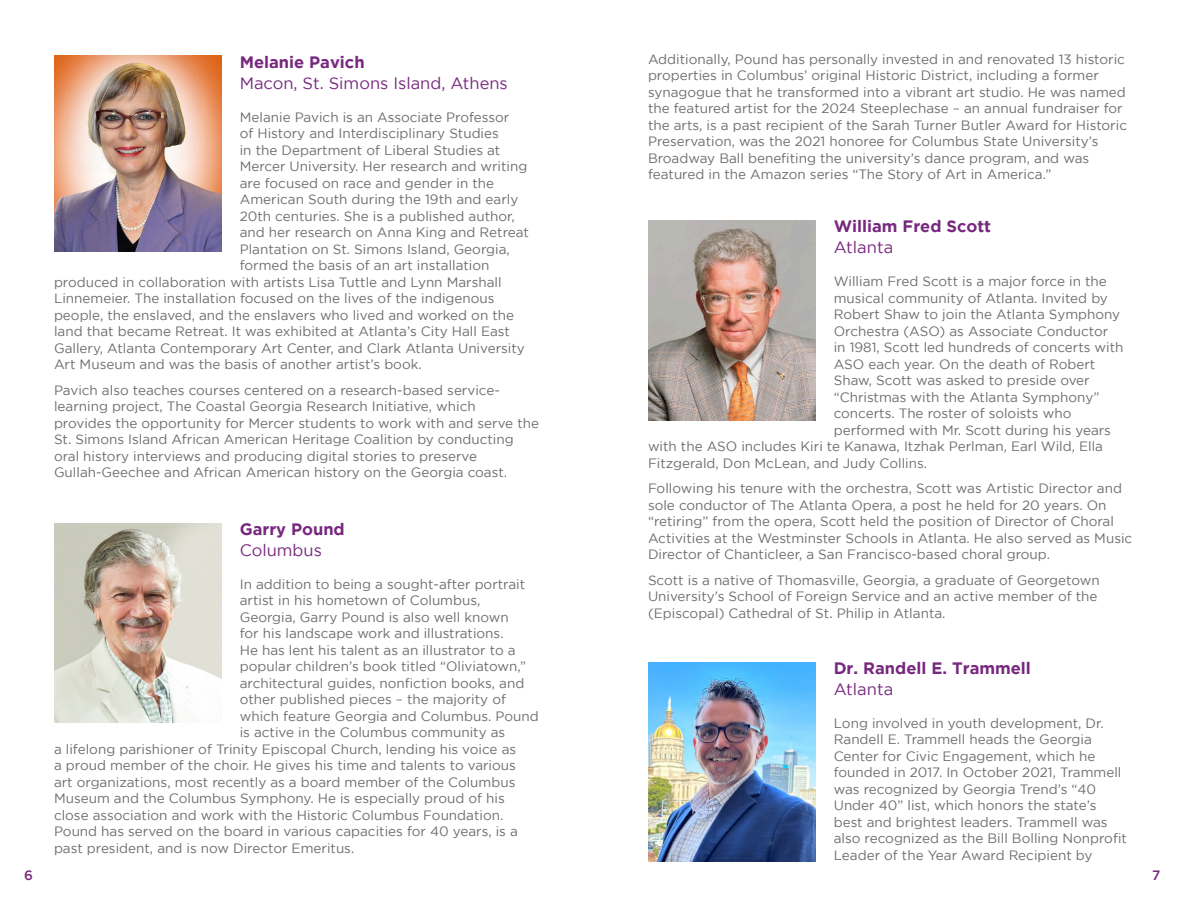
<style>
.page{position:relative;width:1188px;height:918px;background:#fff}
.page>*{position:absolute;margin:0;border:0;box-sizing:border-box;transform-origin:0 0}
.t1{font:700 16.5px "Gotham";color:#77287e}
.t2{font:16.5px "Gotham";color:#77287e}
.t3{font:13.5px/16.5px "Gotham";color:#6c6d70}
.t4{font:500 13.5px "Gotham";color:#77287e}
</style>
<div class="page">
<img style="left:54px;top:55px;width:167px;height:196px">
<img style="left:54px;top:523px;width:167px;height:200px">
<img style="left:648px;top:221px;width:167px;height:199px">
<img style="left:648px;top:662px;width:167px;height:200px">
<p class="t1" style="left:240px;top:52px;width:126px">Melanie Pavich</p>
<p class="t2" style="left:240px;top:74px;width:270px">Macon, St. Simons Island, Athens</p>
<p class="t3" style="left:240px;top:108px;width:271px">Melanie Pavich is an Associate Professor</p>
<p class="t3" style="left:240px;top:125px;width:261px">of History and Interdisciplinary Studies</p>
<p class="t3" style="left:240px;top:141px;width:262px">in the Department of Liberal Studies at</p>
<p class="t3" style="left:240px;top:158px;width:289px">Mercer University. Her research and writing</p>
<p class="t3" style="left:240px;top:174px;width:256px">are focused on race and gender in the</p>
<p class="t3" style="left:240px;top:191px;width:280px">American South during the 19th and early</p>
<p class="t3" style="left:240px;top:207px;width:276px">20th centuries. She is a published author,</p>
<p class="t3" style="left:240px;top:224px;width:291px">and her research on Anna King and Retreat</p>
<p class="t3" style="left:240px;top:240px;width:272px">Plantation on St. Simons Island, Georgia,</p>
<p class="t3" style="left:240px;top:257px;width:251px">formed the basis of an art installation</p>
<p class="t3" style="left:54px;top:273px;width:449px">produced in collaboration with artists Lisa Tuttle and Lynn Marshall</p>
<p class="t3" style="left:54px;top:290px;width:442px">Linnemeier. The installation focused on the lives of the indigenous</p>
<p class="t3" style="left:54px;top:306px;width:462px">people, the enslaved, and the enslavers who lived and worked on the</p>
<p class="t3" style="left:54px;top:323px;width:457px">land that became Retreat. It was exhibited at Atlanta’s City Hall East</p>
<p class="t3" style="left:54px;top:339px;width:472px">Gallery, Atlanta Contemporary Art Center, and Clark Atlanta University</p>
<p class="t3" style="left:54px;top:356px;width:369px">Art Museum and was the basis of another artist’s book.</p>
<p class="t3" style="left:54px;top:381px;width:487px">Pavich also teaches courses centered on a research-based service&shy;learning project, The Coastal Georgia Research Initiative, which<br>provides the opportunity for Mercer students to work with and serve the St. Simons Island African American Heritage Coalition by conducting oral history interviews and producing digital stories to preserve Gullah-Geechee and African American history on the Georgia coast.</p>
<p class="t1" style="left:240px;top:519px;width:107px">Garry Pound</p>
<p class="t2" style="left:240px;top:541px;width:84px">Columbus</p>
<p class="t3" style="left:240px;top:576px;width:287px">In addition to being a sought-after portrait</p>
<p class="t3" style="left:240px;top:592px;width:242px">artist in his hometown of Columbus,</p>
<p class="t3" style="left:240px;top:609px;width:270px">Georgia, Garry Pound is also well known</p>
<p class="t3" style="left:240px;top:625px;width:265px">for his landscape work and illustrations.</p>
<p class="t3" style="left:240px;top:642px;width:277px">He has lent his talent as an illustrator to a</p>
<p class="t3" style="left:240px;top:658px;width:288px">popular children’s book titled “Oliviatown,”</p>
<p class="t3" style="left:240px;top:675px;width:286px">architectural guides, nonfiction books, and</p>
<p class="t3" style="left:240px;top:691px;width:268px">other published pieces – the majority of</p>
<p class="t3" style="left:240px;top:708px;width:300px">which feature Georgia and Columbus. Pound</p>
<p class="t3" style="left:240px;top:724px;width:267px">is active in the Columbus community as</p>
<p class="t3" style="left:54px;top:741px;width:464px">a lifelong parishioner of Trinity Episcopal Church, lending his voice as</p>
<p class="t3" style="left:54px;top:757px;width:463px">a proud member of the choir. He gives his time and talents to various</p>
<p class="t3" style="left:54px;top:774px;width:463px">art organizations, most recently as a board member of the Columbus</p>
<p class="t3" style="left:54px;top:790px;width:452px">Museum and the Columbus Symphony. He is especially proud of his</p>
<p class="t3" style="left:54px;top:807px;width:451px">close association and work with the Historic Columbus Foundation.</p>
<p class="t3" style="left:54px;top:823px;width:465px">Pound has served on the board in various capacities for 40 years, is a</p>
<p class="t3" style="left:54px;top:840px;width:302px">past president, and is now Director Emeritus.</p>
<p class="t3" style="left:648px;top:51px;width:481px">Additionally, Pound has personally invested in and renovated 13 historic properties in Columbus’ original Historic District, including a former synagogue that he transformed into a vibrant art studio. He was named the featured artist for the 2024 Steeplechase – an annual fundraiser for the arts, is a past recipient of the Sarah Turner Butler Award for Historic Preservation, was the 2021 honoree for Columbus State University’s Broadway Ball benefiting the university’s dance program, and was featured in the Amazon series “The Story of Art in America.”</p>
<p class="t1" style="left:834px;top:217px;width:159px">William Fred Scott</p>
<p class="t2" style="left:834px;top:238px;width:61px">Atlanta</p>
<p class="t3" style="left:834px;top:273px;width:275px">William Fred Scott is a major force in the</p>
<p class="t3" style="left:834px;top:290px;width:276px">musical community of Atlanta. Invited by</p>
<p class="t3" style="left:834px;top:306px;width:288px">Robert Shaw to join the Atlanta Symphony</p>
<p class="t3" style="left:834px;top:323px;width:276px">Orchestra (ASO) as Associate Conductor</p>
<p class="t3" style="left:834px;top:339px;width:291px">in 1981, Scott led hundreds of concerts with</p>
<p class="t3" style="left:834px;top:356px;width:263px">ASO each year. On the death of Robert</p>
<p class="t3" style="left:834px;top:372px;width:257px">Shaw, Scott was asked to preside over</p>
<p class="t3" style="left:834px;top:389px;width:267px">“Christmas with the Atlanta Symphony”</p>
<p class="t3" style="left:834px;top:405px;width:239px">concerts. The roster of soloists who</p>
<p class="t3" style="left:834px;top:422px;width:279px">performed with Mr. Scott during his years</p>
<p class="t3" style="left:648px;top:438px;width:457px">with the ASO includes Kiri te Kanawa, Itzhak Perlman, Earl Wild, Ella</p>
<p class="t3" style="left:648px;top:455px;width:281px">Fitzgerald, Don McLean, and Judy Collins.</p>
<p class="t3" style="left:648px;top:480px;width:486px">Following his tenure with the orchestra, Scott was Artistic Director and sole conductor of The Atlanta Opera, a post he held for 20 years. On “retiring” from the opera, Scott held the position of Director of Choral Activities at the Westminster Schools in Atlanta. He also served as Music Director of Chanticleer, a San Francisco-based choral group.</p>
<p class="t3" style="left:648px;top:572px;width:453px">Scott is a native of Thomasville, Georgia, a graduate of Georgetown<br>University’s School of Foreign Service and an active member of the (Episcopal) Cathedral of St. Philip in Atlanta.</p>
<p class="t1" style="left:834px;top:658px;width:199px">Dr. Randell E. Trammell</p>
<p class="t2" style="left:834px;top:680px;width:61px">Atlanta</p>
<p class="t3" style="left:834px;top:714px;width:295px">Long involved in youth development, Dr.<br>Randell E. Trammell heads the Georgia Center for Civic Engagement, which he founded in 2017. In October 2021, Trammell was recognized by Georgia Trend’s “40<br>Under 40” list, which honors the state’s best and brightest leaders. Trammell was also recognized as the Bill Bolling Nonprofit Leader of the Year Award Recipient by</p>
<p class="t4" style="left:24px;top:868px;width:10px">6</p>
<p class="t4" style="left:1152px;top:868px;width:10px">7</p>
</div>
